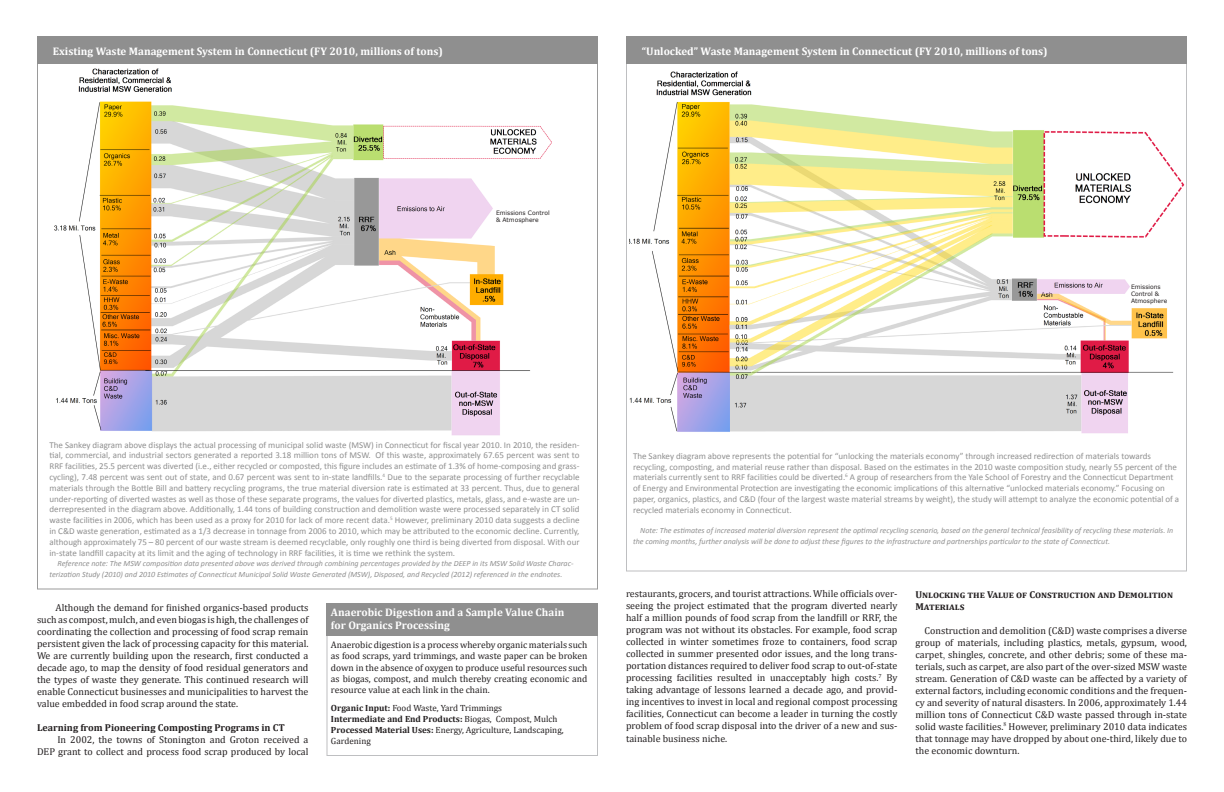
<style>
.page{position:relative;width:1224px;height:792px;background:#fff}
.page>*{position:absolute;margin:0;border:0;box-sizing:border-box;transform-origin:0 0}
.t1{font:700 11px "Cambria";color:#fff}
.t2{font:10px/12px "Cambria";color:#231f20;text-align:justify}
.t3{font:700 10px "Cambria";color:#231f20}
.t4{font:9.5px/11.4px "Cambria";color:#231f20;text-align:justify}
.t5{font:9px/10.8px "Calibri";color:#8f8f8f;text-align:justify}
.t6{font:9px "Cambria";color:#231f20}
.t7{font:700 9px "Cambria";color:#231f20}
.t8{font:italic 8px/10.8px "Calibri";color:#8f8f8f}
.t9{font:6px "MS Reference Sans Serif";color:#231f20}
.s1{font-weight:700}
.s2{font-weight:400}
.s3{font-family:"Times New Roman"}
</style>
<div class="page">
<div style="left:326px;top:603px;width:272px;height:153px;border:1px solid #bebfc1"></div>
<div style="left:326px;top:603px;width:272px;height:33px;background:#8f8f8f"></div>
<div style="left:37px;top:36px;width:561px;height:28px;background:#8f8f8f"></div>
<img style="left:54px;top:68px;width:498px;height:368px">
<img style="left:629px;top:71px;width:556px;height:363px">
<div style="left:496px;top:202px;width:68px;height:29px;background:#fff"></div>
<div style="left:1131px;top:282px;width:51px;height:24px;background:#fff"></div>
<div style="left:626px;top:36px;width:561px;height:28px;background:#8f8f8f"></div>
<p class="t1" style="left:53px;top:44px;width:392px">Existing Waste Management System in Connecticut (FY 2010, millions of tons)</p>
<p class="t1" style="left:642px;top:44px;width:407px">“Unlocked” Waste Management System in Connecticut (FY 2010, millions of tons)</p>
<p class="t9" style="left:496px;top:209px;width:55px">Emissions Control</p>
<p class="t9" style="left:496px;top:216px;width:44px">&amp; Atmosphere</p>
<p class="t9" style="left:1131px;top:283px;width:31px">Emissions</p>
<p class="t9" style="left:1131px;top:290px;width:30px">Control &amp;</p>
<p class="t9" style="left:1131px;top:297px;width:38px">Atmosphere</p>
<p class="t5" style="left:49px;top:439px;width:532px">The Sankey diagram above displays the actual processing of municipal solid waste (MSW) in Connecticut for fiscal year 2010. In 2010, the residen&shy;tial, commercial, and industrial sectors generated a reported 3.18 million tons of MSW. Of this waste, approximately 67.65 percent was sent to RRF facilities, 25.5 percent was diverted (i.e., either recycled or composted, this figure includes an estimate of 1.3% of home-composing and grass&shy;cycling), 7.48 percent was sent out of state, and 0.67 percent was sent to in-state landfills.<sup>4</sup> Due to the separate processing of further recyclable materials through the Bottle Bill and battery recycling programs, the true material diversion rate is estimated at 33 percent. Thus, due to general under-reporting of diverted wastes as well as those of these separate programs, the values for diverted plastics, metals, glass, and e-waste are un&shy;derrepresented in the diagram above. Additionally, 1.44 tons of building construction and demolition waste were processed separately in CT solid waste facilities in 2006, which has been used as a proxy for 2010 for lack of more recent data.<sup>5</sup> However, preliminary 2010 data suggests a decline in C&amp;D waste generation, estimated as a 1/3 decrease in tonnage from 2006 to 2010, which may be attributed to the economic decline. Currently, although approximately 75 – 80 percent of our waste stream is deemed recyclable, only roughly one third is being diverted from disposal. With our in-state landfill capacity at its limit and the aging of technology in RRF facilities, it is time we rethink the system.</p>
<p class="t8" style="left:49px;top:558px;width:526px;text-indent:8px">Reference note: The MSW composition data presented above was derived through combining percentages provided by the DEEP in its MSW Solid Waste Charac&shy;terization Study (2010) and 2010 Estimates of Connecticut Municipal Solid Waste Generated (MSW), Disposed, and Recycled (2012) referenced in the endnotes.</p>
<p class="t2" style="left:37px;top:601px;width:273px;text-indent:19px">Although the demand for finished organics-based products such as compost, mulch, and even biogas is high, the challenges of coordinating the collection and processing of food scrap remain persistent given the lack of processing capacity for this material.<br>We are currently building upon the research, first conducted a decade ago, to map the density of food residual generators and the types of waste they generate. This continued research will enable Connecticut businesses and municipalities to harvest the value embedded in food scrap around the state.</p>
<p class="t3" style="left:37px;top:721px;width:249px">Learning from Pioneering Composting Programs in CT</p>
<p class="t2" style="left:37px;top:733px;width:273px;text-align:right">In 2002, the towns of Stonington and Groton received a<br>DEP grant to collect and process food scrap produced by local</p>
<p class="t1" style="left:331px;top:606px;width:235px">Anaerobic Digestion and a Sample Value Chain</p>
<p class="t1" style="left:331px;top:619px;width:121px">for Organics Processing</p>
<p class="t4" style="left:331px;top:639px;width:258px">Anaerobic digestion is a process whereby organic materials such as food scraps, yard trimmings, and waste paper can be broken down in the absence of oxygen to produce useful resources such as biogas, compost, and mulch thereby creating economic and resource value at each link in the chain.</p>
<p class="t6" style="left:331px;top:703px;width:173px"><span class="s1">Organic Input:</span> Food Waste, Yard Trimmings</p>
<p class="t7" style="left:331px;top:714px;width:228px">Intermediate and End Products: <span class="s2">Biogas, Compost, Mulch</span></p>
<p class="t6" style="left:331px;top:725px;width:234px"><span class="s1">Processed Material Uses:</span> Energy, Agriculture, Landscaping,</p>
<p class="t6" style="left:331px;top:735px;width:41px">Gardening</p>
<p class="t5" style="left:633px;top:450px;width:548px;text-align:left">The Sankey diagram above represents the potential for “unlocking the materials economy” through increased redirection of materials towards recycling, composting, and material reuse rather than disposal. Based on the estimates in the 2010 waste composition study, nearly 55 percent of the materials currently sent to RRF facilities could be diverted.<sup>6</sup> A group of researchers from the Yale School of Forestry and the Connecticut Department of Energy and Environmental Protection are investigating the economic implications of this alternative “unlocked materials economy.” Focusing on paper, organics, plastics, and C&amp;D (four of the largest waste material streams by weight), the study will attempt to analyze the economic potential of a recycled materials economy in Connecticut.</p>
<p class="t8" style="left:633px;top:525px;width:542px;text-indent:7px">Note: The estimates of increased material diversion represent the optimal recycling scenario, based on the general technical feasibility of recycling these materials. In the coming months, further analysis will be done to adjust these figures to the infrastructure and partnerships particular to the state of Connecticut.</p>
<p class="t2" style="left:626px;top:588px;width:273px">restaurants, grocers, and tourist attractions. While officials over&shy;seeing the project estimated that the program diverted nearly half a million pounds of food scrap from the landfill or RRF, the program was not without its obstacles. For example, food scrap collected in winter sometimes froze to containers, food scrap collected in summer presented odor issues, and the long trans&shy;portation distances required to deliver food scrap to out-of-state processing facilities resulted in unacceptably high costs.<sup>7</sup> By taking advantage of lessons learned a decade ago, and provid&shy;ing incentives to invest in local and regional compost processing facilities, Connecticut can become a leader in turning the costly problem of food scrap disposal into the driver of a new and sus-</p>
<p class="t2" style="left:626px;top:733px;width:103px">tainable business niche.</p>
<p class="t3" style="left:916px;top:588px;width:259px">Unlocking the Value of Construction and Demolition</p>
<p class="t3" style="left:916px;top:600px;width:51px">Materials</p>
<p class="t2" style="left:916px;top:624px;width:273px;text-indent:9px">Construction and demolition (C&amp;D) waste comprises a diverse group of materials, including plastics, metals, gypsum, wood, carpet<span class="s3">,</span> shingles, concrete, and other debris; some of these ma&shy;terials, such as carpet, are also part of the over-sized MSW waste stream. Generation of C&amp;D waste can be affected by a variety of external factors, including economic conditions and the frequen&shy;cy and severity of natural disasters. In 2006, approximately 1.44 million tons of Connecticut C&amp;D waste passed through in-state solid waste facilities.<sup>8</sup> However, preliminary 2010 data indicates that tonnage may have dropped by about one-third, likely due to the economic downturn.</p>
</div>
